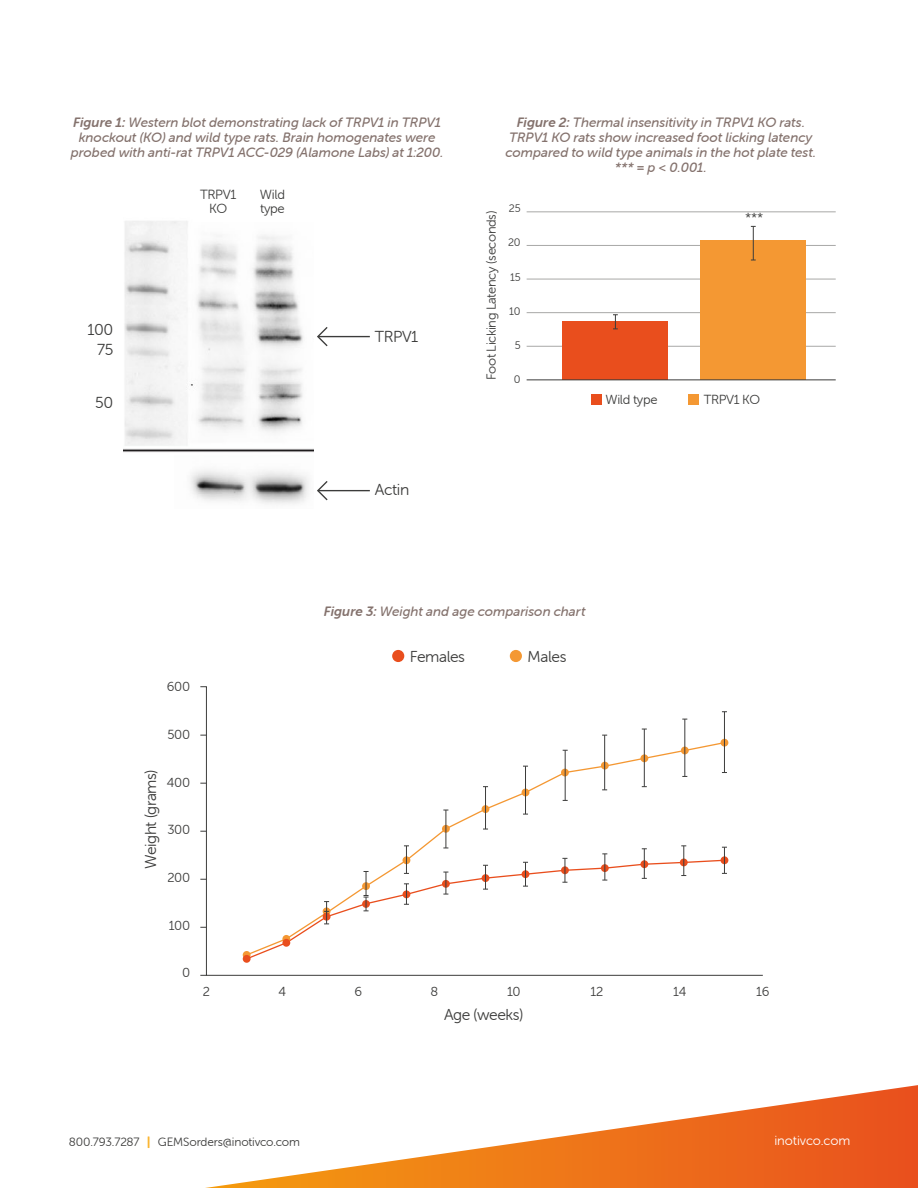
<style>
.page{position:relative;width:918px;height:1188px;background:#fff}
.page>*{position:absolute;margin:0;border:0;box-sizing:border-box;transform-origin:0 0}
.t1{font:15.9px "Museo Sans Rounded 300";letter-spacing:-.025em;color:#3c3c3b}
.t2{font:15.75px "Museo Sans Rounded 300";letter-spacing:-.025em;color:#3c3c3b}
.t3{font:italic 13.5px/15px "Museo Sans Rounded 500";color:#84726d;text-align:center}
.t4{font:13.2px/13.8px "Museo Sans Rounded 300";letter-spacing:-.025em;color:#3c3c3b;text-align:center}
.t5{font:13.2px "Museo Sans Rounded 300";color:#fff}
.t6{font:13.05px "Museo Sans Rounded 300";letter-spacing:-.025em;color:#3c3c3b}
.t7{font:12px "Museo Sans Rounded 300";letter-spacing:-.01em;color:#3c3c3b}
.t8{font:10.95px "Museo Sans Rounded 300";letter-spacing:-.025em;color:#3c3c3b}
.s1{font-family:"Museo Sans Rounded 700"}
.s2{font-family:"Museo Sans Rounded 900";color:#fab42f}
</style>
<div class="page">
<svg style="left:205px;top:1085px;width:713px;height:103px"></svg>
<img style="left:123px;top:221px;width:190px;height:283px">
<svg style="left:317px;top:327px;width:12px;height:20px"></svg>
<hr style="left:318px;top:336px;width:52px;height:1px;background:#3c3c3b">
<svg style="left:317px;top:481px;width:12px;height:20px"></svg>
<hr style="left:318px;top:490px;width:52px;height:1px;background:#3c3c3b">
<hr style="left:527px;top:346px;width:309px;height:1px;background:#a8a8a7">
<hr style="left:527px;top:312px;width:309px;height:1px;background:#a8a8a7">
<hr style="left:527px;top:279px;width:309px;height:1px;background:#a8a8a7">
<hr style="left:527px;top:245px;width:309px;height:1px;background:#a8a8a7">
<hr style="left:527px;top:212px;width:309px;height:1px;background:#a8a8a7">
<div style="left:701px;top:240px;width:105px;height:140px;background:#f49833"></div>
<div style="left:563px;top:322px;width:105px;height:58px;background:#e94e1d"></div>
<div style="left:591px;top:394px;width:10px;height:10px;background:#e94e1d"></div>
<div style="left:689px;top:394px;width:10px;height:10px;background:#f49833"></div>
<hr style="left:753px;top:226px;width:1px;height:34px;background:#3c3c3b">
<hr style="left:527px;top:380px;width:309px;height:1px;background:#3c3c3b">
<svg style="left:613px;top:314px;width:5px;height:16px"></svg>
<svg style="left:200px;top:686px;width:563px;height:290px"></svg>
<div style="left:392px;top:650px;width:12px;height:12px;background:#e94e1d;border-radius:50%"></div>
<svg style="left:680px;top:859px;width:8px;height:7px"></svg>
<svg style="left:640px;top:860px;width:8px;height:8px"></svg>
<svg style="left:601px;top:864px;width:8px;height:8px"></svg>
<svg style="left:561px;top:866px;width:8px;height:8px"></svg>
<div style="left:522px;top:870px;width:7px;height:8px;background:#e94e1d;border-radius:50%"></div>
<div style="left:482px;top:874px;width:7px;height:8px;background:#e94e1d;border-radius:50%"></div>
<svg style="left:442px;top:880px;width:8px;height:8px"></svg>
<svg style="left:362px;top:900px;width:8px;height:8px"></svg>
<div style="left:510px;top:650px;width:12px;height:12px;background:#f49833;border-radius:50%"></div>
<svg style="left:404px;top:884px;width:5px;height:21px"></svg>
<svg style="left:443px;top:872px;width:5px;height:23px"></svg>
<svg style="left:483px;top:865px;width:5px;height:25px"></svg>
<svg style="left:523px;top:862px;width:5px;height:25px"></svg>
<svg style="left:562px;top:858px;width:5px;height:25px"></svg>
<svg style="left:602px;top:854px;width:5px;height:27px"></svg>
<svg style="left:642px;top:848px;width:5px;height:31px"></svg>
<hr style="left:683px;top:846px;width:1px;height:30px;background:#3c3c3b">
<svg style="left:722px;top:847px;width:5px;height:27px"></svg>
<div style="left:721px;top:739px;width:7px;height:8px;background:#f49833;border-radius:50%"></div>
<svg style="left:681px;top:747px;width:8px;height:7px"></svg>
<svg style="left:601px;top:762px;width:8px;height:8px"></svg>
<div style="left:522px;top:789px;width:7px;height:7px;background:#f49833;border-radius:50%"></div>
<div style="left:482px;top:805px;width:7px;height:8px;background:#f49833;border-radius:50%"></div>
<svg style="left:640px;top:754px;width:8px;height:8px"></svg>
<svg style="left:561px;top:769px;width:8px;height:7px"></svg>
<svg style="left:442px;top:825px;width:8px;height:8px"></svg>
<div style="left:403px;top:856px;width:7px;height:8px;background:#f49833;border-radius:50%"></div>
<svg style="left:362px;top:882px;width:8px;height:8px"></svg>
<hr style="left:724px;top:712px;width:1px;height:61px;background:#3c3c3b">
<svg style="left:323px;top:907px;width:8px;height:8px"></svg>
<div style="left:282px;top:935px;width:8px;height:8px;background:#f49833;border-radius:50%"></div>
<div style="left:243px;top:951px;width:8px;height:8px;background:#f49833;border-radius:50%"></div>
<svg style="left:364px;top:871px;width:5px;height:41px"></svg>
<svg style="left:404px;top:846px;width:5px;height:28px"></svg>
<hr style="left:446px;top:810px;width:1px;height:38px;background:#3c3c3b">
<hr style="left:485px;top:787px;width:1px;height:42px;background:#3c3c3b">
<hr style="left:525px;top:766px;width:1px;height:48px;background:#3c3c3b">
<hr style="left:565px;top:750px;width:1px;height:50px;background:#3c3c3b">
<hr style="left:604px;top:735px;width:1px;height:55px;background:#3c3c3b">
<hr style="left:644px;top:729px;width:1px;height:58px;background:#3c3c3b">
<hr style="left:684px;top:719px;width:1px;height:57px;background:#3c3c3b">
<div style="left:282px;top:939px;width:8px;height:8px;background:#e94e1d;border-radius:50%"></div>
<div style="left:243px;top:955px;width:8px;height:8px;background:#e94e1d;border-radius:50%"></div>
<svg style="left:323px;top:913px;width:8px;height:8px"></svg>
<svg style="left:324px;top:901px;width:5px;height:24px"></svg>
<p class="t3" style="left:71px;top:115px;width:374px"><span class="s1">Figure 1:</span> Western blot demonstrating lack of TRPV1 in TRPV1 knockout (KO) and wild type rats. Brain homogenates were probed with anti-rat TRPV1 ACC-029 (Alamone Labs) at 1:200.</p>
<p class="t3" style="left:506px;top:115px;width:312px"><span class="s1">Figure 2:</span> Thermal insensitivity in TRPV1 KO rats.<br>TRPV1 KO rats show increased foot licking latency compared to wild type animals in the hot plate test. *** = p &lt; 0.001.</p>
<p class="t1" style="left:87px;top:321px;width:27px">100</p>
<p class="t1" style="left:97px;top:341px;width:18px">75</p>
<p class="t1" style="left:95px;top:394px;width:20px">50</p>
<p class="t4" style="left:200px;top:188px;width:38px">TRPV1<br>KO</p>
<p class="t4" style="left:260px;top:188px;width:27px;text-align:left">Wild type</p>
<p class="t1" style="left:375px;top:328px;width:45px">TRPV1</p>
<p class="t1" style="left:375px;top:481px;width:36px">Actin</p>
<p class="t6" style="left:484px;top:380px;width:170px;rotate:-90deg">Foot Licking Latency (seconds)</p>
<p class="t8" style="left:509px;top:203px;width:13px">25</p>
<p class="t8" style="left:508px;top:237px;width:14px">20</p>
<p class="t8" style="left:510px;top:271px;width:12px">15</p>
<p class="t8" style="left:509px;top:305px;width:13px">10</p>
<p class="t8" style="left:515px;top:339px;width:7px">5</p>
<p class="t8" style="left:514px;top:373px;width:8px">0</p>
<p class="t6" style="left:745px;top:210px;width:20px">***</p>
<p class="t6" style="left:606px;top:393px;width:53px">Wild type</p>
<p class="t6" style="left:704px;top:393px;width:58px">TRPV1 KO</p>
<p class="t6" style="left:167px;top:680px;width:25px">600</p>
<p class="t6" style="left:167px;top:727px;width:24px">500</p>
<p class="t6" style="left:167px;top:775px;width:25px">400</p>
<p class="t6" style="left:167px;top:823px;width:24px">300</p>
<p class="t6" style="left:167px;top:870px;width:24px">200</p>
<p class="t6" style="left:169px;top:918px;width:23px">100</p>
<p class="t6" style="left:182px;top:966px;width:10px">0</p>
<p class="t2" style="left:142px;top:869px;width:101px;rotate:-90deg">Weight (grams)</p>
<p class="t3" style="left:324px;top:604px;width:263px"><span class="s1">Figure 3:</span> Weight and age comparison chart</p>
<p class="t2" style="left:410px;top:648px;width:57px">Females</p>
<p class="t2" style="left:528px;top:648px;width:40px">Males</p>
<p class="t6" style="left:203px;top:984px;width:9px">2</p>
<p class="t6" style="left:279px;top:984px;width:9px">4</p>
<p class="t6" style="left:355px;top:984px;width:9px">6</p>
<p class="t6" style="left:431px;top:984px;width:9px">8</p>
<p class="t6" style="left:507px;top:984px;width:15px">10</p>
<p class="t6" style="left:591px;top:984px;width:14px">12</p>
<p class="t6" style="left:673px;top:984px;width:15px">14</p>
<p class="t6" style="left:756px;top:984px;width:15px">16</p>
<p class="t2" style="left:444px;top:1006px;width:81px">Age (weeks)</p>
<p class="t7" style="left:69px;top:1136px;width:233px">800.793.7287 <span class="s2">|</span> GEMSorders@inotivco.com</p>
<p class="t5" style="left:774px;top:1133px;width:78px">inotivco.com</p>
</div>
